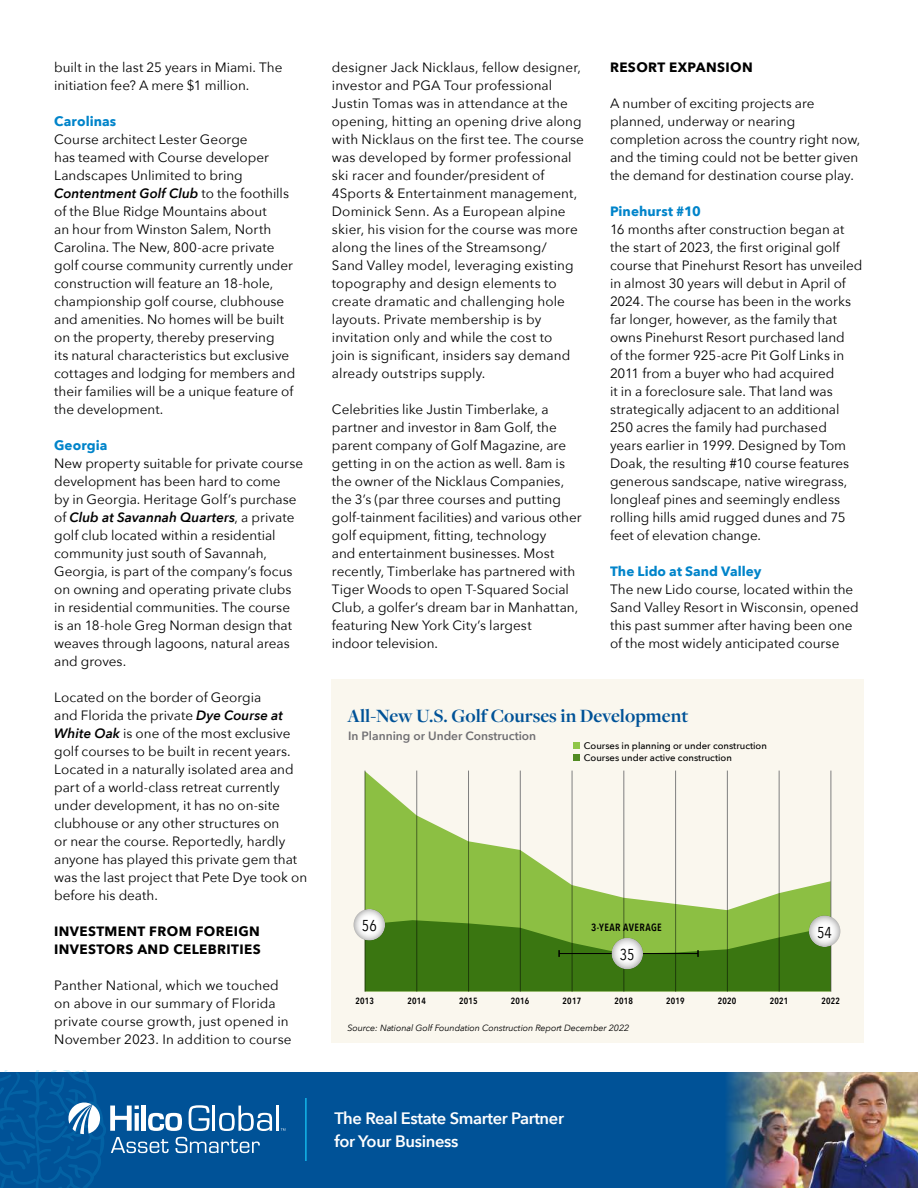
<style>
.page{position:relative;width:918px;height:1188px;background:#fff}
.page>*{position:absolute;margin:0;border:0;box-sizing:border-box;transform-origin:0 0}
.t1{font:700 19.5px "Freight Disp Pro";color:#005297}
.t2{font:600 16.5px/23.4px "Avenir Next";letter-spacing:-.02em;color:#fff}
.t3{font:15.75px "Avenir Next Condensed";color:#000}
.t4{font:13.5px/18px "Avenir Next";color:#000}
.t5{font:700 13.5px/18px "Avenir Next";letter-spacing:.03em;color:#000}
.t6{font:700 13.5px "Avenir Next";letter-spacing:.005em;color:#0084ca}
.t7{font:600 12px "Avenir Next";color:#706f73}
.t8{font:600 10.5px "Avenir Next Condensed";letter-spacing:.04em;color:#000}
.t9{font:500 9.45px/11.4px "Avenir Next";color:#000}
.t10{font:italic 9px "Avenir Next";letter-spacing:-.01em;color:#000}
.t11{font:600 9px "Avenir Next Condensed";letter-spacing:.02em;color:#000}
.s1{font-weight:600;font-style:italic}
</style>
<div class="page">
<div style="left:0;top:1072px;width:918px;height:116px;background:#005297"></div>
<hr style="left:305px;top:1098px;width:2px;height:63px;background:#13b5ea">
<img style="left:727px;top:1072px;width:191px;height:116px">
<hr style="left:277px;top:1106px;width:2px;height:25px;background:#fff">
<svg style="left:0;top:1071px;width:272px;height:117px"></svg>
<div style="left:332px;top:679px;width:532px;height:364px;background:#f8f4e8"></div>
<hr style="left:365px;top:771px;width:1px;height:221px;background:#7f7f7f">
<hr style="left:468px;top:771px;width:1px;height:221px;background:#7f7f7f">
<hr style="left:520px;top:771px;width:1px;height:221px;background:#7f7f7f">
<hr style="left:572px;top:771px;width:1px;height:221px;background:#7f7f7f">
<hr style="left:624px;top:771px;width:1px;height:221px;background:#7f7f7f">
<hr style="left:675px;top:771px;width:1px;height:221px;background:#7f7f7f">
<hr style="left:727px;top:771px;width:1px;height:221px;background:#7f7f7f">
<hr style="left:779px;top:771px;width:1px;height:221px;background:#7f7f7f">
<hr style="left:416px;top:771px;width:1px;height:221px;background:#7f7f7f">
<hr style="left:831px;top:771px;width:1px;height:221px;background:#7f7f7f">
<svg style="left:365px;top:771px;width:466px;height:149px"></svg>
<svg style="left:353px;top:898px;width:46px;height:43px"></svg>
<svg style="left:796px;top:903px;width:45px;height:45px"></svg>
<svg style="left:365px;top:920px;width:466px;height:71px"></svg>
<svg style="left:598px;top:926px;width:59px;height:45px"></svg>
<div style="left:573px;top:742px;width:6px;height:7px;background:#8fc648"></div>
<div style="left:573px;top:754px;width:6px;height:7px;background:#518b23"></div>
<p class="t4" style="left:54px;top:58px;width:230px">built in the last 25 years in Miami. The initiation fee? A mere $1 million.</p>
<p class="t6" style="left:54px;top:116px;width:64px">Carolinas</p>
<p class="t4" style="left:54px;top:131px;width:243px">Course architect Lester George<br>has teamed with Course developer Landscapes Unlimited to bring <span class="s1">Contentment Golf Club</span> to the foothills of the Blue Ridge Mountains about<br>an hour from Winston Salem, North Carolina. The New, 800-acre private golf course community currently under construction will feature an 18-hole, championship golf course, clubhouse and amenities. No homes will be built on the property, thereby preserving<br>its natural characteristics but exclusive cottages and lodging for members and their families will be a unique feature of the development.</p>
<p class="t6" style="left:54px;top:439px;width:55px">Georgia</p>
<p class="t4" style="left:54px;top:454px;width:250px">New property suitable for private course development has been hard to come<br>by in Georgia. Heritage Golf’s purchase of <span class="s1">Club at Savannah Quarters</span>, a private golf club located within a residential community just south of Savannah, Georgia, is part of the company’s focus on owning and operating private clubs in residential communities. The course<br>is an 18-hole Greg Norman design that weaves through lagoons, natural areas and groves.</p>
<p class="t4" style="left:54px;top:688px;width:255px">Located on the border of Georgia<br>and Florida the private <span class="s1">Dye Course at White Oak</span> is one of the most exclusive golf courses to be built in recent years.<br>Located in a naturally isolated area and part of a world-class retreat currently under development, it has no on-site clubhouse or any other structures on<br>or near the course. Reportedly, hardly anyone has played this private gem that was the last project that Pete Dye took on before his death.</p>
<p class="t5" style="left:54px;top:923px;width:208px">INVESTMENT FROM FOREIGN<br>INVESTORS AND CELEBRITIES</p>
<p class="t4" style="left:54px;top:977px;width:239px">Panther National, which we touched on above in our summary of Florida private course growth, just opened in November 2023. In addition to course</p>
<p class="t4" style="left:332px;top:59px;width:254px">designer Jack Nicklaus, fellow designer, investor and PGA Tour professional Justin Tomas was in attendance at the opening, hitting an opening drive along with Nicklaus on the first tee. The course was developed by former professional ski racer and founder/president of 4Sports &amp; Entertainment management, Dominick Senn. As a European alpine skier, his vision for the course was more along the lines of the Streamsong/<br>Sand Valley model, leveraging existing topography and design elements to create dramatic and challenging hole layouts. Private membership is by invitation only and while the cost to<br>join is significant, insiders say demand already outstrips supply.</p>
<p class="t4" style="left:332px;top:399px;width:251px">Celebrities like Justin Timberlake, a partner and investor in 8am Golf, the parent company of Golf Magazine, are getting in on the action as well. 8am is the owner of the Nicklaus Companies, the 3’s (par three courses and putting golf-tainment facilities) and various other golf equipment, fitting, technology<br>and entertainment businesses. Most recently, Timberlake has partnered with Tiger Woods to open T-Squared Social Club, a golfer’s dream bar in Manhattan, featuring New York City’s largest<br>indoor television.</p>
<p class="t5" style="left:610px;top:60px;width:144px">RESORT EXPANSION</p>
<p class="t4" style="left:610px;top:95px;width:252px">A number of exciting projects are planned, underway or nearing completion across the country right now, and the timing could not be better given the demand for destination course play.</p>
<p class="t6" style="left:610px;top:206px;width:92px">Pinehurst #10</p>
<p class="t4" style="left:610px;top:221px;width:254px">16 months after construction began at the start of 2023, the first original golf course that Pinehurst Resort has unveiled in almost 30 years will debut in April of 2024. The course has been in the works far longer, however, as the family that owns Pinehurst Resort purchased land<br>of the former 925-acre Pit Golf Links in 2011 from a buyer who had acquired<br>it in a foreclosure sale. That land was strategically adjacent to an additional 250 acres the family had purchased years earlier in 1999. Designed by Tom Doak, the resulting #10 course features generous sandscape, native wiregrass, longleaf pines and seemingly endless rolling hills amid rugged dunes and 75 feet of elevation change.</p>
<p class="t6" style="left:610px;top:566px;width:153px">The Lido at Sand Valley</p>
<p class="t4" style="left:610px;top:581px;width:250px">The new Lido course, located within the Sand Valley Resort in Wisconsin, opened this past summer after having been one of the most widely anticipated course</p>
<h1 class="t1" style="left:348px;top:709px;width:342px">All-New U.S. Golf Courses in Development</h1>
<p class="t7" style="left:348px;top:731px;width:190px">In Planning or Under Construction</p>
<p class="t9" style="left:584px;top:741px;width:184px">Courses in planning or under construction<br>Courses under active construction</p>
<p class="t3" style="left:362px;top:917px;width:16px">56</p>
<p class="t8" style="left:591px;top:923px;width:72px">3-YEAR AVERAGE</p>
<p class="t3" style="left:620px;top:945px;width:16px">35</p>
<p class="t3" style="left:817px;top:923px;width:16px">54</p>
<p class="t11" style="left:356px;top:997px;width:20px">2013</p>
<p class="t11" style="left:407px;top:997px;width:20px">2014</p>
<p class="t11" style="left:459px;top:997px;width:20px">2015</p>
<p class="t11" style="left:511px;top:997px;width:20px">2016</p>
<p class="t11" style="left:563px;top:997px;width:20px">2017</p>
<p class="t11" style="left:614px;top:997px;width:20px">2018</p>
<p class="t11" style="left:666px;top:997px;width:20px">2019</p>
<p class="t11" style="left:718px;top:997px;width:20px">2020</p>
<p class="t11" style="left:770px;top:997px;width:20px">2021</p>
<p class="t11" style="left:821px;top:997px;width:20px">2022</p>
<p class="t10" style="left:348px;top:1024px;width:283px">Source: National Golf Foundation Construction Report December 2022</p>
<p class="t2" style="left:334px;top:1107px;width:231px">The Real Estate Smarter Partner for Your Business</p>
</div>
